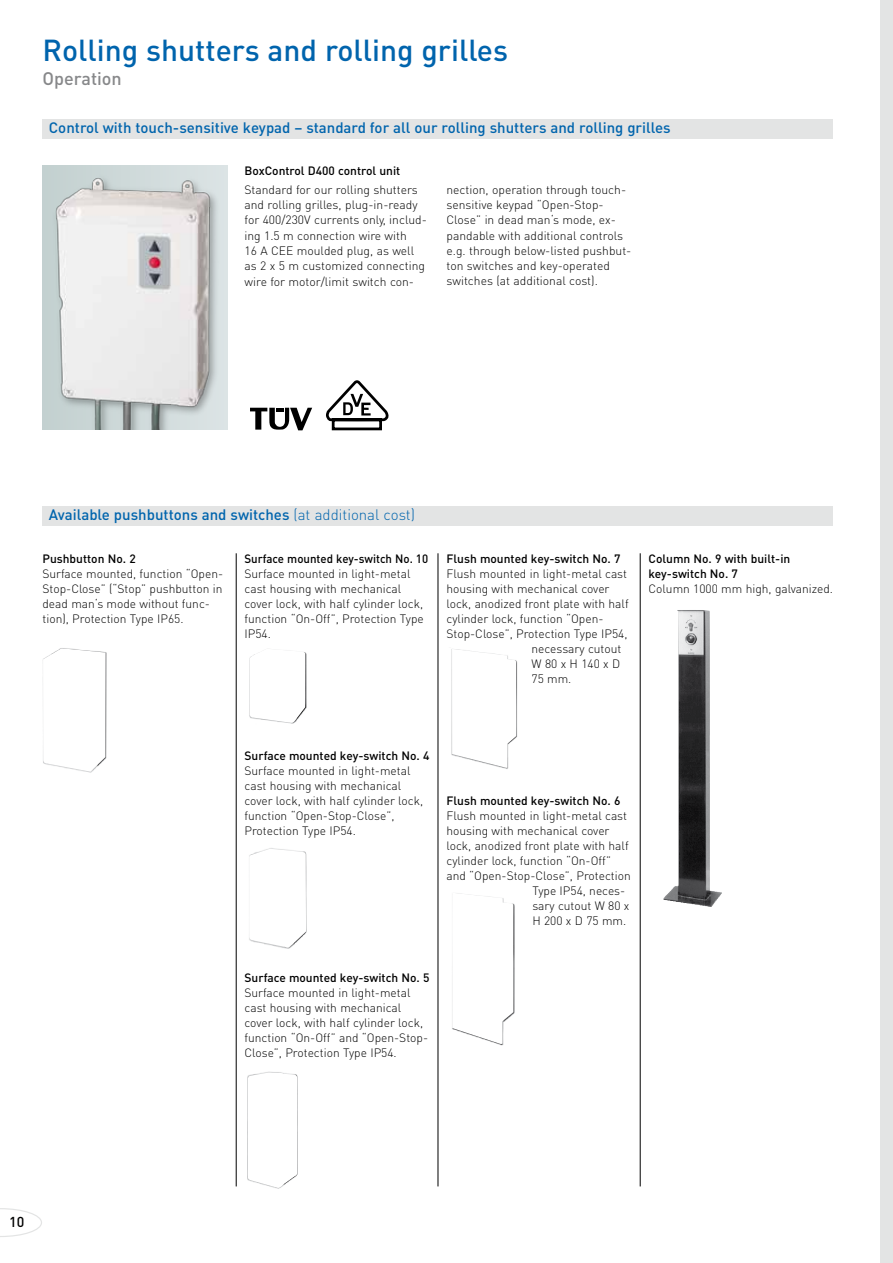
<style>
.page{position:relative;width:893px;height:1263px;background:#fff}
.page>*{position:absolute;margin:0;border:0;box-sizing:border-box;transform-origin:0 0}
.t1{font:500 30px "DIN Pro";color:#0064ad}
.t2{font:500 18px "DIN Pro";color:#87888a}
.t3{font:500 15px "DIN Pro";color:#0064ad}
.t4{font:500 14.25px "DIN Pro";color:#000}
.t5{font:300 12px/15px "DIN Pro";color:#000}
.t6{font:500 12px/15px "DIN Pro";color:#000}
.t7{font:500 12px "DIN Pro";color:#000;scale:.96 1}
.s1{font-weight:300}
</style>
<div class="page">
<div style="left:880px;top:0;width:13px;height:1263px;background:#e3e4e4"></div>
<img style="left:249px;top:652px;width:58px;height:72px">
<img style="left:663px;top:610px;width:59px;height:297px">
<img style="left:451px;top:649px;width:67px;height:120px">
<img style="left:247px;top:1071px;width:51px;height:118px">
<img style="left:249px;top:848px;width:58px;height:101px">
<img style="left:42px;top:648px;width:65px;height:125px">
<img style="left:452px;top:893px;width:63px;height:153px">
<div style="left:43px;top:166px;width:184px;height:263px;background:#dbe3e5"></div>
<svg style="left:326px;top:380px;width:63px;height:51px"></svg>
<img style="left:43px;top:166px;width:174px;height:263px">
<svg style="left:250px;top:408px;width:62px;height:22px"></svg>
<svg style="left:0;top:1208px;width:42px;height:29px"></svg>
<div style="left:43px;top:119px;width:790px;height:19px;background:#e3e4e4"></div>
<div style="left:43px;top:506px;width:790px;height:19px;background:#e3e4e4"></div>
<hr style="left:236px;top:553px;width:1px;height:633px;background:#000">
<hr style="left:640px;top:553px;width:1px;height:633px;background:#000">
<hr style="left:438px;top:553px;width:1px;height:633px;background:#000">
<h1 class="t1" style="left:43px;top:30px;width:467px">Rolling shutters and rolling grilles</h1>
<h2 class="t2" style="left:43px;top:66px;width:81px">Operation</h2>
<p class="t3" style="left:49px;top:118px;width:623px">Control with touch-sensitive keypad – standard for all our rolling shutters and rolling grilles</p>
<p class="t6" style="left:244px;top:163px;width:157px">BoxControl D400 control unit</p>
<p class="t5" style="left:244px;top:181px;width:184px">Standard for our rolling shutters and rolling grilles, plug-in-ready for 400/230V currents only, includ&shy;ing 1.5 m connection wire with<br>16 A CEE moulded plug, as well as 2 x 5 m customized connecting wire for motor/limit switch con-</p>
<p class="t5" style="left:446px;top:181px;width:186px">nection, operation through touch&shy;sensitive keypad “Open-Stop-<br>Close” in dead man‘s mode, ex&shy;pandable with additional controls e.g. through below-listed pushbut&shy;ton switches and key-operated switches (at additional cost).</p>
<p class="t3" style="left:49px;top:504px;width:368px">Available pushbuttons and switches <span class="s1">(at additional cost)</span></p>
<p class="t7" style="left:244px;top:550px;width:193px">Surface mounted key-switch No. 10</p>
<p class="t5" style="left:244px;top:565px;width:181px">Surface mounted in light-metal cast housing with mechanical cover lock, with half cylinder lock, function “On-Off”, Protection Type<br>IP54.</p>
<p class="t6" style="left:43px;top:550px;width:95px">Pushbutton No. 2</p>
<p class="t5" style="left:43px;top:565px;width:182px">Surface mounted, function “Open-<br>Stop-Close” (“Stop” pushbutton in dead man‘s mode without func&shy;tion), Protection Type IP65.</p>
<p class="t6" style="left:446px;top:550px;width:175px">Flush mounted key-switch No. 7</p>
<p class="t5" style="left:446px;top:565px;width:182px">Flush mounted in light-metal cast</p>
<p class="t5" style="left:446px;top:580px;width:165px">housing with mechanical cover</p>
<p class="t5" style="left:446px;top:595px;width:184px">lock, anodized front plate with half</p>
<p class="t5" style="left:446px;top:610px;width:158px">cylinder lock, function “Open-</p>
<p class="t5" style="left:446px;top:625px;width:182px">Stop-Close”, Protection Type IP54,</p>
<p class="t5" style="left:531px;top:640px;width:91px">necessary cutout</p>
<p class="t5" style="left:531px;top:655px;width:90px">W 80 x H 140 x D</p>
<p class="t5" style="left:531px;top:670px;width:41px">75 mm.</p>
<p class="t6" style="left:648px;top:550px;width:143px">Column No. 9 with built-in key-switch No. 7</p>
<p class="t5" style="left:648px;top:580px;width:186px">Column 1000 mm high, galvanized.</p>
<p class="t6" style="left:244px;top:748px;width:186px">Surface mounted key-switch No. 4</p>
<p class="t5" style="left:244px;top:763px;width:180px">Surface mounted in light-metal cast housing with mechanical cover lock, with half cylinder lock, function “Open-Stop-Close”,<br>Protection Type IP54.</p>
<p class="t6" style="left:446px;top:793px;width:175px">Flush mounted key-switch No. 6</p>
<p class="t5" style="left:446px;top:808px;width:182px">Flush mounted in light-metal cast</p>
<p class="t5" style="left:446px;top:823px;width:165px">housing with mechanical cover</p>
<p class="t5" style="left:446px;top:838px;width:184px">lock, anodized front plate with half</p>
<p class="t5" style="left:446px;top:853px;width:166px">cylinder lock, function “On-Off”</p>
<p class="t5" style="left:446px;top:868px;width:186px">and “Open-Stop-Close”, Protection</p>
<p class="t5" style="left:532px;top:883px;width:94px">Type IP54, neces-</p>
<p class="t5" style="left:532px;top:898px;width:99px">sary cutout W 80 x</p>
<p class="t5" style="left:532px;top:913px;width:95px">H 200 x D 75 mm.</p>
<p class="t6" style="left:244px;top:970px;width:186px">Surface mounted key-switch No. 5</p>
<p class="t5" style="left:244px;top:985px;width:185px">Surface mounted in light-metal cast housing with mechanical cover lock, with half cylinder lock, function “On-Off” and “Open-Stop-<br>Close”, Protection Type IP54.</p>
<p class="t4" style="left:9px;top:1212px;width:17px">10</p>
</div>
